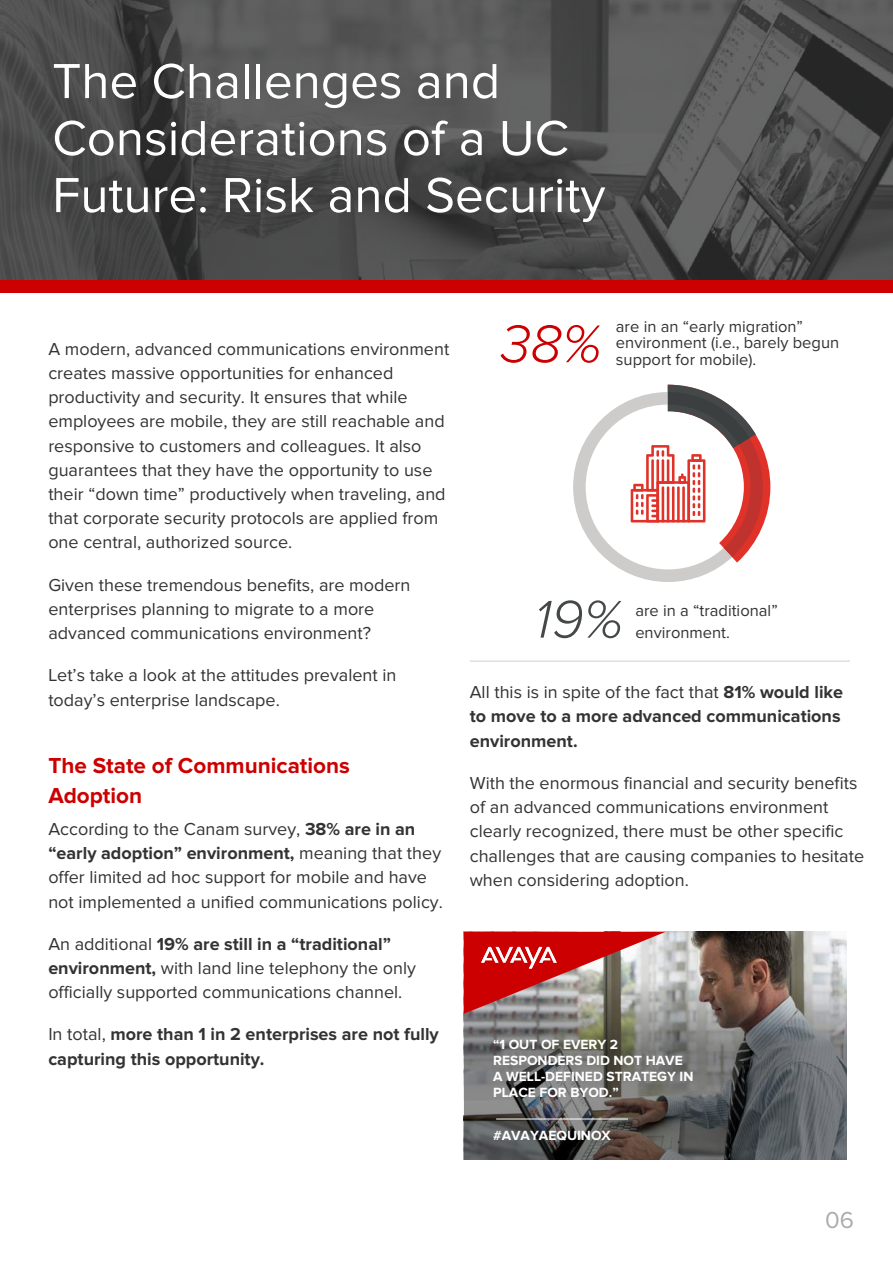
<style>
.page{position:relative;width:893px;height:1263px;background:#fff}
.page>*{position:absolute;margin:0;border:0;box-sizing:border-box;transform-origin:0 0}
.t1{font:italic 300 55.05px "Proxima Nova";color:#454849}
.t2{font:italic 300 55.05px "Proxima Nova";color:#c00}
.t3{font:51px/57px "Proxima Nova";color:#fff}
.t4{font:24px "Proxima Nova";color:#aaacad}
.t5{font:700 22.5px/30px "Proxima Nova";color:#c00}
.t6{font:18px/24.2px "Proxima Nova";color:#333}
.t7{font:700 18px/24.3px "Proxima Nova";color:#333}
.t8{font:16.5px/16.5px "Proxima Nova";color:#333}
.t9{font:700 13.8px/16px "Proxima Nova";color:#fff}
.s1{font-weight:700}
.s2{font-weight:400}
</style>
<div class="page">
<svg style="left:0;top:0;width:893px;height:280px;background:#4d4d4d"></svg>
<div style="left:0;top:280px;width:893px;height:13px;background:#c00"></div>
<img style="left:666px;top:932px;width:181px;height:21px">
<svg style="left:464px;top:953px;width:383px;height:207px;background:#6c6b69"></svg>
<svg style="left:464px;top:932px;width:202px;height:82px;background:#be5f5d"></svg>
<hr style="left:496px;top:1118px;width:132px;height:1px;background:#fff">
<svg style="left:573px;top:385px;width:197px;height:197px"></svg>
<hr style="left:470px;top:660px;width:380px;height:2px;background:#dedfe0">
<h2 class="t3" style="left:52px;top:55px;width:555px">The Challenges and<br>Considerations of a UC<br>Future: Risk and Security</h2>
<p class="t6" style="left:48px;top:337px;width:402px">A modern, advanced communications environment creates massive opportunities for enhanced productivity and security. It ensures that while employees are mobile, they are still reachable and responsive to customers and colleagues. It also guarantees that they have the opportunity to use their “down time” productively when traveling, and that corporate security protocols are applied from one central, authorized source.</p>
<p class="t6" style="left:48px;top:573px;width:364px">Given these tremendous benefits, are modern enterprises planning to migrate to a more advanced communications environment?</p>
<p class="t6" style="left:48px;top:664px;width:350px">Let’s take a look at the attitudes prevalent in today’s enterprise landscape.</p>
<p class="t5" style="left:48px;top:751px;width:303px">The State of Communications<br>Adoption</p>
<p class="t6" style="left:48px;top:817px;width:396px">According to the Canam survey, <span class="s1">38% are in an “early adoption” environment,</span> meaning that they offer limited ad hoc support for mobile and have not implemented a unified communications policy.</p>
<p class="t6" style="left:48px;top:932px;width:369px">An additional <span class="s1">19% are still in a “traditional” environment,</span> with land line telephony the only officially supported communications channel.</p>
<p class="t7" style="left:48px;top:1023px;width:392px"><span class="s2">In total,</span> more than 1 in 2 enterprises are not fully capturing this opportunity.</p>
<h1 class="t2" style="left:500px;top:311px;width:102px">38%</h1>
<p class="t8" style="left:616px;top:319px;width:225px">are in an “early migration” environment (i.e., barely begun support for mobile).</p>
<h1 class="t1" style="left:534px;top:586px;width:90px">19%</h1>
<p class="t8" style="left:635px;top:603px;width:144px">are in a “traditional”</p>
<p class="t8" style="left:635px;top:625px;width:96px">environment.</p>
<p class="t7" style="left:470px;top:681px;width:375px"><span class="s2">All this is in spite of the fact that</span> 81% would like to move to a more advanced communications environment.</p>
<p class="t6" style="left:470px;top:771px;width:396px">With the enormous financial and security benefits of an advanced communications environment clearly recognized, there must be other specific challenges that are causing companies to hesitate when considering adoption.</p>
<p class="t9" style="left:493px;top:1037px;width:202px">“1 OUT OF EVERY 2<br>RESPONDERS DID NOT HAVE<br>A WELL-DEFINED STRATEGY IN<br>PLACE FOR BYOD.”</p>
<p class="t9" style="left:493px;top:1128px;width:119px">#AVAYAEQUINOX</p>
<h3 class="t4" style="left:825px;top:1209px;width:30px">06</h3>
</div>
